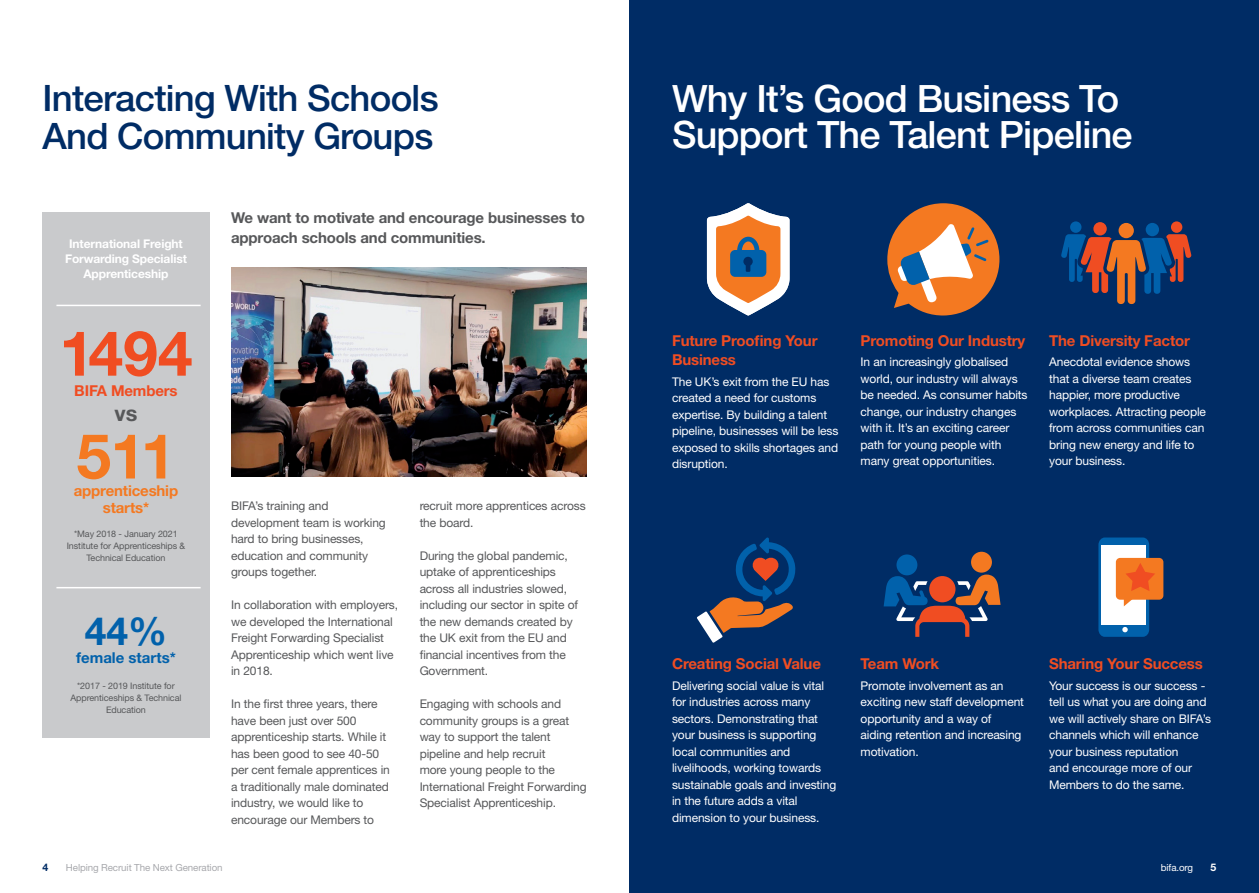
<style>
.page{position:relative;width:1259px;height:893px;background:#fff}
.page>*{position:absolute;margin:0;border:0;box-sizing:border-box;transform-origin:0 0}
.t1{font:700 62.4px "Helvetica Neue LT Std";color:#f04d22}
.t2{font:700 62.4px "Helvetica Neue LT Std";color:#f47921}
.t3{font:700 39px "Helvetica Neue LT Std";color:#0161ab}
.t4{font:500 37.8px/35.5px "Helvetica Neue LT Std";letter-spacing:-.02em;color:#fff}
.t5{font:500 36.45px/38px "Helvetica Neue LT Std";letter-spacing:-.02em;color:#002c65}
.t6{font:700 21.75px "Helvetica Neue LT Std";color:#57585a}
.t7{font:700 15px/19.5px "Helvetica Neue LT Std";letter-spacing:-.01em;color:#f04d22}
.t8{font:700 15px/19.5px "Helvetica Neue LT Std";letter-spacing:-.01em;color:#57585a}
.t9{font:700 15px/16.5px "Helvetica Neue LT Std";letter-spacing:-.01em;color:#f47921;text-align:center}
.t10{font:700 15px "Helvetica Neue LT Std";color:#0161ab}
.t11{font:12px/16.5px "Helvetica Neue LT Std";letter-spacing:-.01em;color:#fff}
.t12{font:12px/16.5px "Helvetica Neue LT Std";letter-spacing:-.01em;color:#57585a}
.t13{font:700 12px/15px "Helvetica Neue LT Std";letter-spacing:-.01em;color:#fff;text-align:center}
.t14{font:700 10.5px "Helvetica Neue LT Std";color:#002c65}
.t15{font:700 10.5px "Helvetica Neue LT Std";color:#fff}
.t16{font:9.75px "Helvetica Neue LT Std";letter-spacing:-.01em;color:#a8a9ad}
.t17{font:9.75px "Helvetica Neue LT Std";letter-spacing:-.01em;color:#fff}
.t18{font:9px/12px "Helvetica Neue LT Std";letter-spacing:-.01em;color:#57585a;text-align:center}
</style>
<div class="page">
<div style="left:629px;top:0;width:630px;height:893px;background:#002c65"></div>
<div style="left:42px;top:213px;width:168px;height:525px;background:#c9cacc"></div>
<svg style="left:707px;top:203px;width:82px;height:113px"></svg>
<svg style="left:887px;top:203px;width:112px;height:113px"></svg>
<svg style="left:1171px;top:221px;width:11px;height:12px"></svg>
<div style="left:1070px;top:221px;width:11px;height:12px;background:#0161ab;border-radius:50%"></div>
<svg style="left:1061px;top:223px;width:130px;height:81px"></svg>
<div style="left:1093px;top:222px;width:13px;height:13px;background:#f04d22;border-radius:50%"></div>
<svg style="left:697px;top:537px;width:99px;height:106px"></svg>
<svg style="left:883px;top:575px;width:117px;height:62px"></svg>
<div style="left:896px;top:554px;width:21px;height:21px;background:#0161ab;border-radius:50%"></div>
<div style="left:971px;top:552px;width:21px;height:21px;background:#f47921;border-radius:50%"></div>
<div style="left:1116px;top:558px;width:47px;height:42px;background:#f47921;border-radius:4px"></div>
<svg style="left:1098px;top:537px;width:57px;height:100px"></svg>
<img style="left:231px;top:268px;width:356px;height:208px">
<hr style="left:56px;top:587px;width:145px;height:1px;background:#fff">
<hr style="left:56px;top:305px;width:145px;height:1px;background:#fff">
<h3 class="t5" style="left:43px;top:79px;width:397px">Interacting With Schools<br>And Community Groups</h3>
<p class="t13" style="left:65px;top:236px;width:123px">International Freight<br>Forwarding Specialist<br>Apprenticeship</p>
<h1 class="t1" style="left:59px;top:315px;width:135px">1494</h1>
<p class="t7" style="left:74px;top:381px;width:105px">BIFA Members</p>
<h3 class="t6" style="left:114px;top:400px;width:24px">vs</h3>
<h1 class="t2" style="left:76px;top:418px;width:101px">511</h1>
<p class="t9" style="left:74px;top:482px;width:106px">apprenticeship starts*</p>
<p class="t18" style="left:67px;top:528px;width:120px">*May 2018 - January 2021<br>Institute for Apprenticeships &amp;<br>Technical Education</p>
<h2 class="t3" style="left:85px;top:606px;width:84px">44%</h2>
<p class="t10" style="left:76px;top:649px;width:101px">female starts*</p>
<p class="t18" style="left:71px;top:679px;width:112px">*2017 - 2019 Institute for<br>Apprenticeships &amp; Technical<br>Education</p>
<p class="t8" style="left:231px;top:208px;width:355px">We want to motivate and encourage businesses to approach schools and communities.</p>
<p class="t12" style="left:231px;top:498px;width:156px">BIFA’s training and development team is working hard to bring businesses, education and community groups together.</p>
<p class="t12" style="left:231px;top:597px;width:168px">In collaboration with employers, we developed the International<br>Freight Forwarding Specialist<br>Apprenticeship which went live in 2018.</p>
<p class="t12" style="left:231px;top:696px;width:160px">In the first three years, there have been just over 500 apprenticeship starts. While it has been good to see 40-50 per cent female apprentices in a traditionally male dominated industry, we would like to encourage our Members to</p>
<p class="t12" style="left:420px;top:498px;width:167px">recruit more apprentices across the board.</p>
<p class="t12" style="left:420px;top:547px;width:160px">During the global pandemic, uptake of apprenticeships across all industries slowed, including our sector in spite of the new demands created by the UK exit from the EU and financial incentives from the<br>Government.</p>
<p class="t12" style="left:420px;top:696px;width:168px">Engaging with schools and community groups is a great way to support the talent pipeline and help recruit<br>more young people to the<br>International Freight Forwarding<br>Specialist Apprenticeship.</p>
<h3 class="t4" style="left:672px;top:80px;width:462px">Why It’s Good Business To<br>Support The Talent Pipeline</h3>
<p class="t7" style="left:672px;top:330px;width:147px">Future Proofing Your<br>Business</p>
<p class="t11" style="left:672px;top:373px;width:168px">The UK’s exit from the EU has created a need for customs expertise. By building a talent pipeline, businesses will be less exposed to skills shortages and disruption.</p>
<p class="t7" style="left:860px;top:330px;width:166px">Promoting Our Industry</p>
<p class="t11" style="left:860px;top:354px;width:168px">In an increasingly globalised world, our industry will always be needed. As consumer habits change, our industry changes with it. It’s an exciting career path for young people with many great opportunities.</p>
<p class="t7" style="left:1049px;top:330px;width:142px">The Diversity Factor</p>
<p class="t11" style="left:1049px;top:354px;width:158px">Anecdotal evidence shows that a diverse team creates happier, more productive workplaces. Attracting people from across communities can bring new energy and life to your business.</p>
<p class="t7" style="left:672px;top:654px;width:150px">Creating Social Value</p>
<p class="t11" style="left:672px;top:677px;width:166px">Delivering social value is vital for industries across many sectors. Demonstrating that your business is supporting local communities and livelihoods, working towards sustainable goals and investing in the future adds a vital dimension to your business.</p>
<p class="t7" style="left:860px;top:654px;width:80px">Team Work</p>
<p class="t11" style="left:860px;top:677px;width:165px">Promote involvement as an exciting new staff development opportunity and a way of aiding retention and increasing motivation.</p>
<p class="t7" style="left:1049px;top:654px;width:155px">Sharing Your Success</p>
<p class="t11" style="left:1049px;top:677px;width:163px">Your success is our success - tell us what you are doing and we will actively share on BIFA’s channels which will enhance your business reputation<br>and encourage more of our<br>Members to do the same.</p>
<p class="t14" style="left:43px;top:860px;width:7px">4</p>
<p class="t16" style="left:66px;top:862px;width:158px">Helping Recruit The Next Generation</p>
<p class="t17" style="left:1160px;top:862px;width:34px">bifa.org</p>
<p class="t15" style="left:1210px;top:860px;width:7px">5</p>
</div>
